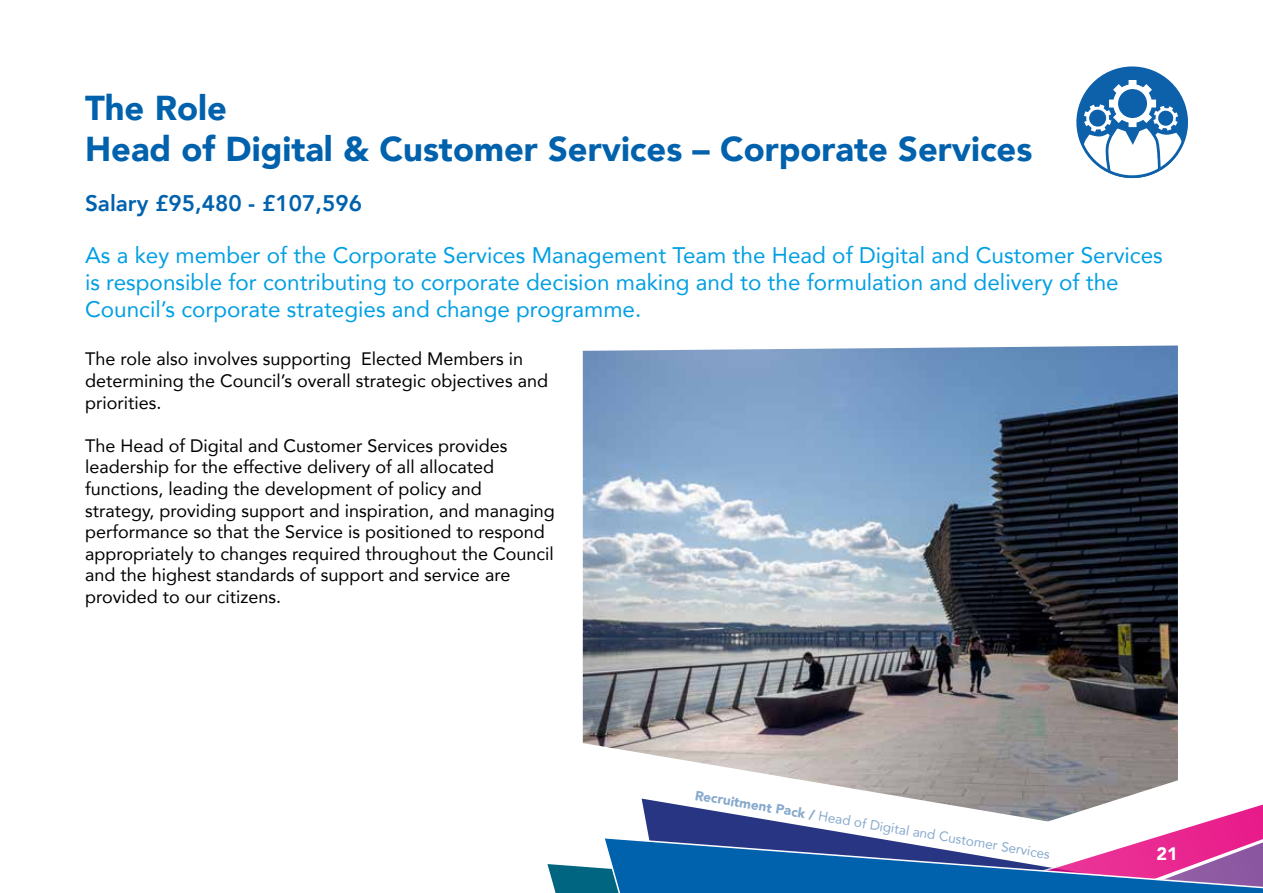
<style>
.page{position:relative;width:1263px;height:893px;background:#fff}
.page>*{position:absolute;margin:0;border:0;box-sizing:border-box;transform-origin:0 0}
.t1{font:900 34.5px/41.4px "Avenir";color:#0061ad}
.first_para{font:22.5px/27px "Avenir";color:#009fe3}
.first_para-2{font:800 22.5px "Avenir";color:#0061ad}
.body_text{font:18px/21.6px "Avenir";color:#000}
.t2{font:900 18px "Avenir";color:#fff}
.t3{font:13.5px "Avenir";color:#87a9cc}
.s1{font-weight:900}
</style>
<div class="page">
<svg style="left:582px;top:625px;width:681px;height:211px"></svg>
<svg style="left:547px;top:836px;width:716px;height:57px"></svg>
<img style="left:583px;top:345px;width:595px;height:476px">
<svg style="left:1076px;top:66px;width:112px;height:113px"></svg>
<p class="t1" style="left:85px;top:86px;width:949px">The Role<br>Head of Digital &amp; Customer Services – Corporate Services</p>
<p class="first_para-2" style="left:85px;top:186px;width:278px">Salary £95,480 - £107,596</p>
<p class="first_para" style="left:85px;top:241px;width:1079px">As a key member of the Corporate Services Management Team the Head of Digital and Customer Services is responsible for contributing to corporate decision making and to the formulation and delivery of the<br>Council’s corporate strategies and change programme.</p>
<p class="body_text" style="left:85px;top:348px;width:464px">The role also involves supporting Elected Members in determining the Council’s overall strategic objectives and priorities.</p>
<p class="body_text" style="left:85px;top:434px;width:471px">The Head of Digital and Customer Services provides leadership for the effective delivery of all allocated functions, leading the development of policy and strategy, providing support and inspiration, and managing performance so that the Service is positioned to respond appropriately to changes required throughout the Council and the highest standards of support and service are provided to our citizens.</p>
<p class="t3" style="left:696px;top:786px;width:361px;rotate:9deg"><sup>Re</sup><span class="s1">cruitment Pack /</span> Head of Digital and Customer Services</p>
<p class="t2" style="left:1156px;top:838px;width:23px">21</p>
</div>
